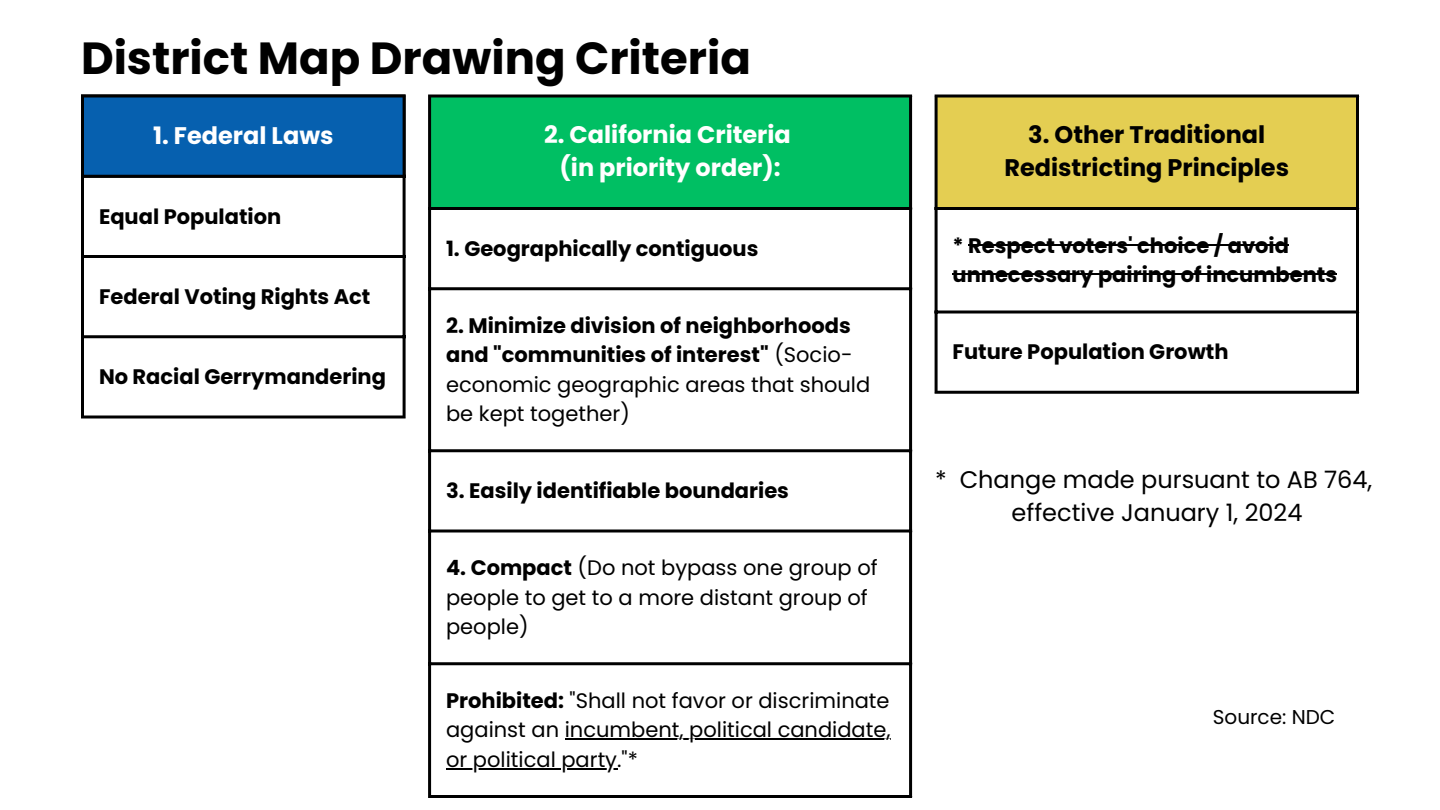
<style>
.page{position:relative;width:1440px;height:810px;background:#fff}
.page>*{position:absolute;margin:0;border:0;box-sizing:border-box;transform-origin:0 0}
.t1{font:700 45px "Poppins";color:#000}
.t2{font:700 24px "Poppins";color:#fff}
.t3{font:24px "Poppins";color:#000}
.t4{font:700 24px/33px "Poppins";color:#000;text-align:center}
.t5{font:700 21px/29.2px "Poppins";color:#000}
.t6{font:21px/29.2px "Poppins";color:#000}
.t7{font:20px "Poppins";color:#000}
.s1{font-weight:400}
.s2{font-weight:700}
</style>
<div class="page">
<hr style="left:81px;top:98px;width:3px;height:318px;background:#000">
<hr style="left:403px;top:98px;width:3px;height:318px;background:#000">
<hr style="left:81px;top:255px;width:325px;height:3px;background:#000">
<hr style="left:81px;top:335px;width:325px;height:3px;background:#000">
<hr style="left:81px;top:416px;width:325px;height:2px;background:#000">
<div style="left:429px;top:96px;width:482px;height:113px;background:#00bf63"></div>
<hr style="left:565px;top:739px;width:326px;height:1px;background:#000">
<hr style="left:446px;top:768px;width:171px;height:2px;background:#000">
<hr style="left:428px;top:98px;width:3px;height:697px;background:#000">
<hr style="left:909px;top:98px;width:3px;height:697px;background:#000">
<svg style="left:428px;top:94px;width:484px;height:4px;background:#1f372b"></svg>
<hr style="left:428px;top:207px;width:484px;height:3px;background:#000">
<hr style="left:428px;top:287px;width:484px;height:3px;background:#000">
<hr style="left:428px;top:449px;width:484px;height:3px;background:#000">
<hr style="left:428px;top:530px;width:484px;height:2px;background:#000">
<hr style="left:428px;top:662px;width:484px;height:3px;background:#000">
<hr style="left:428px;top:795px;width:484px;height:3px;background:#000">
<div style="left:82px;top:96px;width:322px;height:80px;background:#0660af"></div>
<hr style="left:81px;top:98px;width:3px;height:77px;background:#000">
<hr style="left:403px;top:98px;width:3px;height:77px;background:#000">
<svg style="left:81px;top:94px;width:325px;height:4px"></svg>
<hr style="left:81px;top:175px;width:325px;height:3px;background:#000">
<div style="left:936px;top:96px;width:422px;height:113px;background:#e4ce52"></div>
<hr style="left:968px;top:244px;width:321px;height:2px;background:#000">
<hr style="left:953px;top:274px;width:384px;height:1px;background:#000">
<hr style="left:935px;top:98px;width:3px;height:293px;background:#000">
<hr style="left:1356px;top:98px;width:3px;height:293px;background:#000">
<svg style="left:935px;top:94px;width:424px;height:4px;background:#3b3829"></svg>
<hr style="left:935px;top:207px;width:424px;height:3px;background:#000">
<svg style="left:938px;top:310px;width:418px;height:4px;background:#3f3f3f"></svg>
<hr style="left:935px;top:391px;width:424px;height:3px;background:#000">
<p class="t1" style="left:81px;top:27px;width:672px">District Map Drawing Criteria</p>
<p class="t2" style="left:153px;top:119px;width:182px">1. Federal Laws</p>
<p class="t4" style="left:1004px;top:118px;width:286px">3. Other Traditional<br>Redistricting Principles</p>
<p class="t2" style="left:544px;top:118px;width:248px">2. California Criteria</p>
<p class="t2" style="left:560px;top:151px;width:223px">(in priority order):</p>
<p class="t2" style="left:99px;top:119px;width:182px">1. Federal Laws</p>
<p class="t5" style="left:99px;top:202px;width:184px">Equal Population</p>
<p class="t5" style="left:99px;top:282px;width:273px">Federal Voting Rights Act</p>
<p class="t5" style="left:99px;top:362px;width:289px">No Racial Gerrymandering</p>
<p class="t5" style="left:446px;top:234px;width:314px">1. Geographically contiguous</p>
<p class="t5" style="left:446px;top:311px;width:426px">2. Minimize division of neighborhoods and "communities of interest" <span class="s1">(Socio&shy;economic geographic areas that should be kept together)</span></p>
<p class="t5" style="left:446px;top:476px;width:344px">3. Easily identifiable boundaries</p>
<p class="t6" style="left:446px;top:553px;width:433px"><span class="s2">4. Compact</span> (Do not bypass one group of people to get to a more distant group of people)</p>
<p class="t6" style="left:446px;top:686px;width:446px;text-align:justify"><span class="s2">Prohibited:</span> "Shall not favor or discriminate against an incumbent, political candidate, or political party."*</p>
<p class="t5" style="left:953px;top:231px;width:386px">* Respect voters' choice / avoid unnecessary pairing of incumbents</p>
<p class="t5" style="left:953px;top:337px;width:277px">Future Population Growth</p>
<p class="t3" style="left:935px;top:463px;width:439px">* Change made pursuant to AB 764,</p>
<p class="t3" style="left:1012px;top:496px;width:292px">effective January 1, 2024</p>
<p class="t7" style="left:1213px;top:703px;width:124px">Source: NDC</p>
</div>
